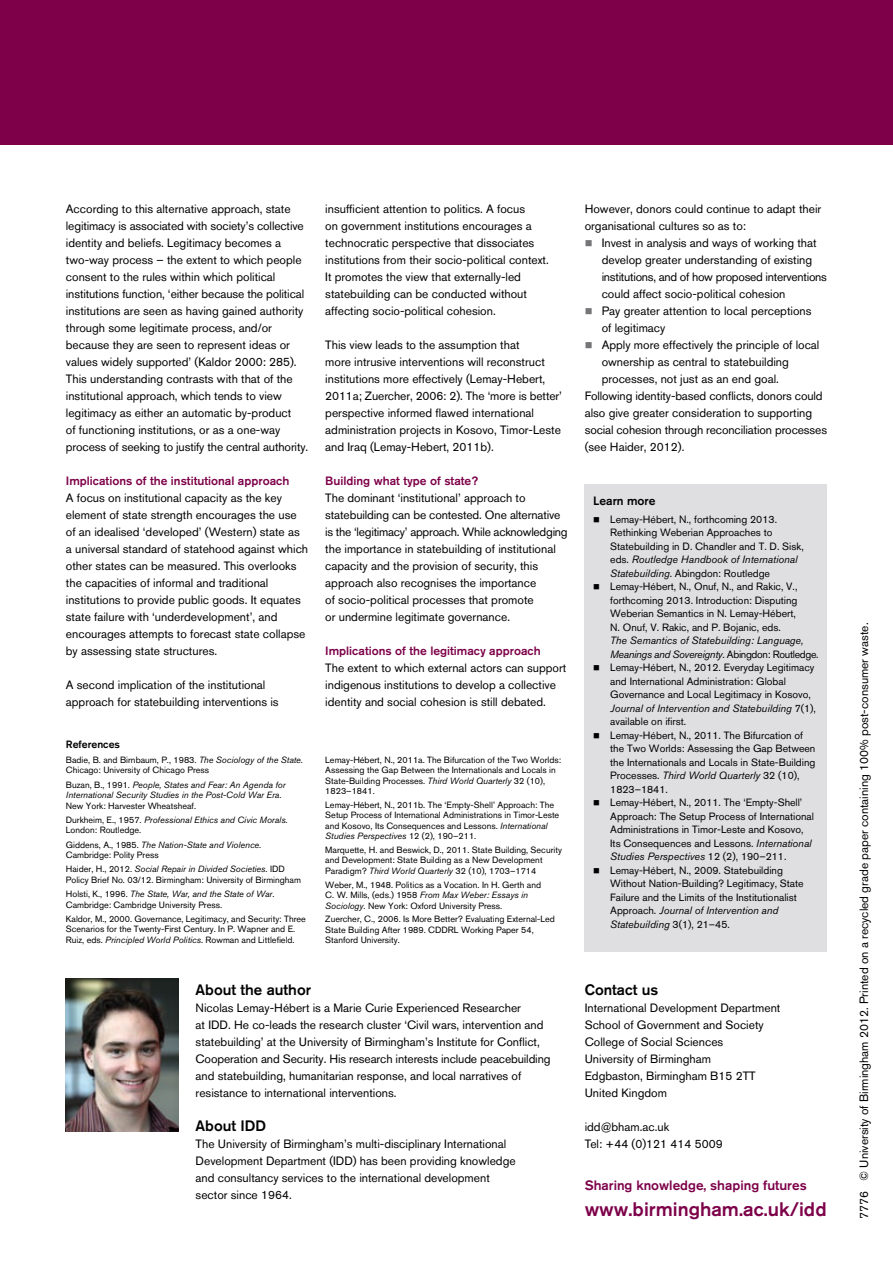
<style>
.page{position:relative;width:893px;height:1263px;background:#fff}
.page>*{position:absolute;margin:0;border:0;box-sizing:border-box;transform-origin:0 0}
.t1{font:500 19.5px "Akzidenz Grotesk BQ";color:#7d0049}
.t2{font:500 15px "Akzidenz Grotesk BQ";color:#000}
.t3{font:500 13.5px "Akzidenz Grotesk BQ";color:#7d0049}
.t4{font:12px/17px "Akzidenz Grotesk BQ";color:#000}
.t5{font:500 12px "Akzidenz Grotesk BQ";color:#7d0049}
.t6{font:500 12px "Akzidenz Grotesk BQ";color:#000}
.t7{font:10.5px/13.5px "Akzidenz Grotesk BQ";color:#000}
.t8{font:italic 10.5px/13.5px "Akzidenz Grotesk BQ";color:#000}
.t9{font:500 10.5px "Akzidenz Grotesk BQ";color:#000}
.t10{font:9px/10.5px "Akzidenz Grotesk BQ";color:#000}
.t11{font:italic 9px/10.5px "Akzidenz Grotesk BQ";color:#000}
.s1{font-style:italic}
.s2{font-style:normal}
.s3{color:#757477}
</style>
<div class="page">
<div style="left:0;top:0;width:893px;height:145px;background:#7d0049"></div>
<img style="left:66px;top:978px;width:113px;height:153px">
<div style="left:585px;top:485px;width:242px;height:467px;background:#dfdfe1"></div>
<p class="t4" style="left:66px;top:200px;width:244px">According to this alternative approach, state legitimacy is associated with society’s collective identity and beliefs. Legitimacy becomes a two-way process – the extent to which people consent to the rules within which political institutions function, ‘either because the political institutions are seen as having gained authority through some legitimate process, and/or because they are seen to represent ideas or values widely supported’ (Kaldor 2000: 285).<br>This understanding contrasts with that of the institutional approach, which tends to view legitimacy as either an automatic by-product<br>of functioning institutions, or as a one-way process of seeking to justify the central authority.</p>
<p class="t5" style="left:66px;top:473px;width:225px">Implications of the institutional approach</p>
<p class="t4" style="left:66px;top:489px;width:244px">A focus on institutional capacity as the key element of state strength encourages the use of an idealised ‘developed’ (Western) state as a universal standard of statehood against which other states can be measured. This overlooks the capacities of informal and traditional institutions to provide public goods. It equates state failure with ‘underdevelopment’, and encourages attempts to forecast state collapse by assessing state structures.</p>
<p class="t4" style="left:66px;top:676px;width:214px">A second implication of the institutional approach for statebuilding interventions is</p>
<p class="t9" style="left:66px;top:738px;width:56px">References</p>
<p class="t10" style="left:66px;top:754px;width:239px">Badie, B. and Birnbaum, P., 1983. <span class="s1">The Sociology of the State</span>.<br>Chicago: University of Chicago Press</p>
<p class="t11" style="left:66px;top:779px;width:221px"><span class="s2">Buzan, B., 1991.</span> People, States and Fear: An Agenda for<br>International Security Studies in the Post-Cold War Era<span class="s2">.<br>New York: Harvester Wheatsheaf.</span></p>
<p class="t10" style="left:66px;top:814px;width:223px">Durkheim, E., 1957. <span class="s1">Professional Ethics and Civic Morals</span>.<br>London: Routledge.</p>
<p class="t10" style="left:66px;top:839px;width:197px">Giddens, A., 1985. <span class="s1">The Nation-State and Violence</span>.<br>Cambridge: Polity Press</p>
<p class="t10" style="left:66px;top:864px;width:237px">Haider, H., 2012. <span class="s1">Social Repair in Divided Societies</span>. IDD<br>Policy Brief No. 03/12. Birmingham: University of Birmingham</p>
<p class="t10" style="left:66px;top:889px;width:210px">Holsti, K., 1996. <span class="s1">The State, War, and the State of War</span>.<br>Cambridge: Cambridge University Press.</p>
<p class="t10" style="left:66px;top:913px;width:242px">Kaldor, M., 2000. Governance, Legitimacy, and Security: Three<br>Scenarios for the Twenty-First Century. In P. Wapner and E.<br>Ruiz, eds. <span class="s1">Principled World Politics</span>. Rowman and Littlefield.</p>
<p class="t4" style="left:325px;top:200px;width:225px">insufficient attention to politics. A focus<br>on government institutions encourages a technocratic perspective that dissociates institutions from their socio-political context.<br>It promotes the view that externally-led statebuilding can be conducted without affecting socio-political cohesion.</p>
<p class="t4" style="left:325px;top:336px;width:238px">This view leads to the assumption that<br>more intrusive interventions will reconstruct institutions more effectively (Lemay-Hebert, 2011a; Zuercher, 2006: 2). The ‘more is better’ perspective informed flawed international administration projects in Kosovo, Timor-Leste and Iraq (Lemay-Hebert, 2011b).</p>
<p class="t5" style="left:325px;top:473px;width:154px">Building what type of state?</p>
<p class="t4" style="left:325px;top:489px;width:244px">The dominant ‘institutional’ approach to statebuilding can be contested. One alternative is the ‘legitimacy’ approach. While acknowledging the importance in statebuilding of institutional capacity and the provision of security, this approach also recognises the importance<br>of socio-political processes that promote<br>or undermine legitimate governance.</p>
<p class="t5" style="left:325px;top:643px;width:217px">Implications of the legitimacy approach</p>
<p class="t4" style="left:325px;top:659px;width:243px">The extent to which external actors can support indigenous institutions to develop a collective identity and social cohesion is still debated.</p>
<p class="t10" style="left:325px;top:754px;width:237px">Lemay-Hébert, N., 2011a. The Bifurcation of the Two Worlds:<br>Assessing the Gap Between the Internationals and Locals in State-Building Processes. <span class="s1">Third World Quarterly</span> 32 (10), 1823–1841.</p>
<p class="t10" style="left:325px;top:799px;width:236px">Lemay-Hébert, N., 2011b. The ‘Empty-Shell’ Approach: The Setup Process of International Administrations in Timor-Leste and Kosovo, Its Consequences and Lessons. <span class="s1">International Studies Perspectives</span> 12 (2), 190–211.</p>
<p class="t10" style="left:325px;top:844px;width:238px">Marquette, H. and Beswick, D., 2011. State Building, Security and Development: State Building as a New Development<br>Paradigm? <span class="s1">Third World Quarterly</span> 32 (10), 1703–1714</p>
<p class="t10" style="left:325px;top:879px;width:217px">Weber, M., 1948. Politics as a Vocation. In H. Gerth and<br>C. W. Mills, (eds.) 1958 <span class="s1">From Max Weber: Essays in<br>Sociology</span>. New York: Oxford University Press.</p>
<p class="t10" style="left:325px;top:913px;width:231px">Zuercher, C., 2006. Is More Better? Evaluating External-Led<br>State Building After 1989. CDDRL Working Paper 54,<br>Stanford University.</p>
<p class="t2" style="left:196px;top:981px;width:117px">About the author</p>
<p class="t4" style="left:196px;top:999px;width:356px">Nicolas Lemay-Hébert is a Marie Curie Experienced Researcher<br>at IDD. He co-leads the research cluster ‘Civil wars, intervention and statebuilding’ at the University of Birmingham’s Institute for Conflict, Cooperation and Security. His research interests include peacebuilding and statebuilding, humanitarian response, and local narratives of resistance to international interventions.</p>
<p class="t2" style="left:196px;top:1117px;width:72px">About IDD</p>
<p class="t4" style="left:196px;top:1135px;width:322px">The University of Birmingham’s multi-disciplinary International Development Department (IDD) has been providing knowledge and consultancy services to the international development sector since 1964.</p>
<p class="t4" style="left:585px;top:200px;width:238px">However, donors could continue to adapt their organisational cultures so as to:</p>
<p class="t4" style="left:602px;top:234px;width:227px;text-indent:-17px"><span class="s3">■</span> Invest in analysis and ways of working that develop greater understanding of existing institutions, and of how proposed interventions could affect socio-political cohesion</p>
<p class="t4" style="left:602px;top:302px;width:211px;text-indent:-17px"><span class="s3">■</span> Pay greater attention to local perceptions of legitimacy</p>
<p class="t4" style="left:585px;top:336px;width:236px"><span class="s3">■</span> Apply more effectively the principle of local</p>
<p class="t4" style="left:602px;top:353px;width:189px">ownership as central to statebuilding</p>
<p class="t4" style="left:602px;top:370px;width:179px">processes, not just as an end goal.</p>
<p class="t4" style="left:585px;top:387px;width:239px">Following identity-based conflicts, donors could</p>
<p class="t4" style="left:585px;top:404px;width:229px">also give greater consideration to supporting</p>
<p class="t4" style="left:585px;top:421px;width:244px">social cohesion through reconciliation processes</p>
<p class="t4" style="left:585px;top:438px;width:101px">(see Haider, 2012).</p>
<p class="t6" style="left:593px;top:493px;width:64px">Learn more</p>
<p class="t7" style="left:610px;top:512px;width:195px;text-indent:-17px">■ Lemay-Hébert, N., forthcoming 2013.<br>Rethinking Weberian Approaches to Statebuilding in D. Chandler and T. D. Sisk, eds. <span class="s1">Routledge Handbook of International Statebuilding</span>. Abingdon: Routledge</p>
<p class="t7" style="left:610px;top:580px;width:189px;text-indent:-17px">■ Lemay-Hébert, N., Onuf, N., and Rakic, V., forthcoming 2013. Introduction: Disputing Weberian Semantics in N. Lemay-Hébert, N. Onuf, V. Rakic, and P. Bojanic, eds.</p>
<p class="t8" style="left:610px;top:634px;width:210px">The Semantics of Statebuilding: Language,<br>Meanings and Sovereignty<span class="s2">. Abingdon: Routledge.</span></p>
<p class="t7" style="left:610px;top:661px;width:207px;text-indent:-17px">■ Lemay-Hébert, N., 2012. Everyday Legitimacy and International Administration: Global Governance and Local Legitimacy in Kosovo, <span class="s1">Journal of Intervention and Statebuilding</span> 7(1), available on ifirst.</p>
<p class="t7" style="left:610px;top:728px;width:207px;text-indent:-17px">■ Lemay-Hébert, N., 2011. The Bifurcation of the Two Worlds: Assessing the Gap Between the Internationals and Locals in State-Building Processes. <span class="s1">Third World Quarterly</span> 32 (10), 1823–1841.</p>
<p class="t7" style="left:610px;top:796px;width:205px;text-indent:-17px">■ Lemay-Hébert, N., 2011. The ‘Empty-Shell’ Approach: The Setup Process of International Administrations in Timor-Leste and Kosovo, Its Consequences and Lessons. <span class="s1">International Studies Perspectives</span> 12 (2), 190–211.</p>
<p class="t7" style="left:610px;top:863px;width:195px;text-indent:-17px">■ Lemay-Hébert, N., 2009. Statebuilding Without Nation-Building? Legitimacy, State Failure and the Limits of the Institutionalist Approach. <span class="s1">Journal of Intervention and Statebuilding</span> 3(1), 21–45.</p>
<p class="t2" style="left:585px;top:981px;width:75px">Contact us</p>
<p class="t4" style="left:585px;top:999px;width:197px">International Development Department<br>School of Government and Society<br>College of Social Sciences<br>University of Birmingham<br>Edgbaston, Birmingham B15 2TT<br>United Kingdom</p>
<p class="t4" style="left:585px;top:1118px;width:139px">idd@bham.ac.uk<br>Tel: +44 (0)121 414 5009</p>
<p class="t3" style="left:585px;top:1177px;width:223px">Sharing knowledge, shaping futures</p>
<h1 class="t1" style="left:585px;top:1197px;width:243px">www.birmingham.ac.uk/idd</h1>
<p class="t4" style="left:855px;top:1219px;width:598px;rotate:-90deg">7776 © University of Birmingham 2012. Printed on a recycled grade paper containing 100% post-consumer waste.</p>
</div>
